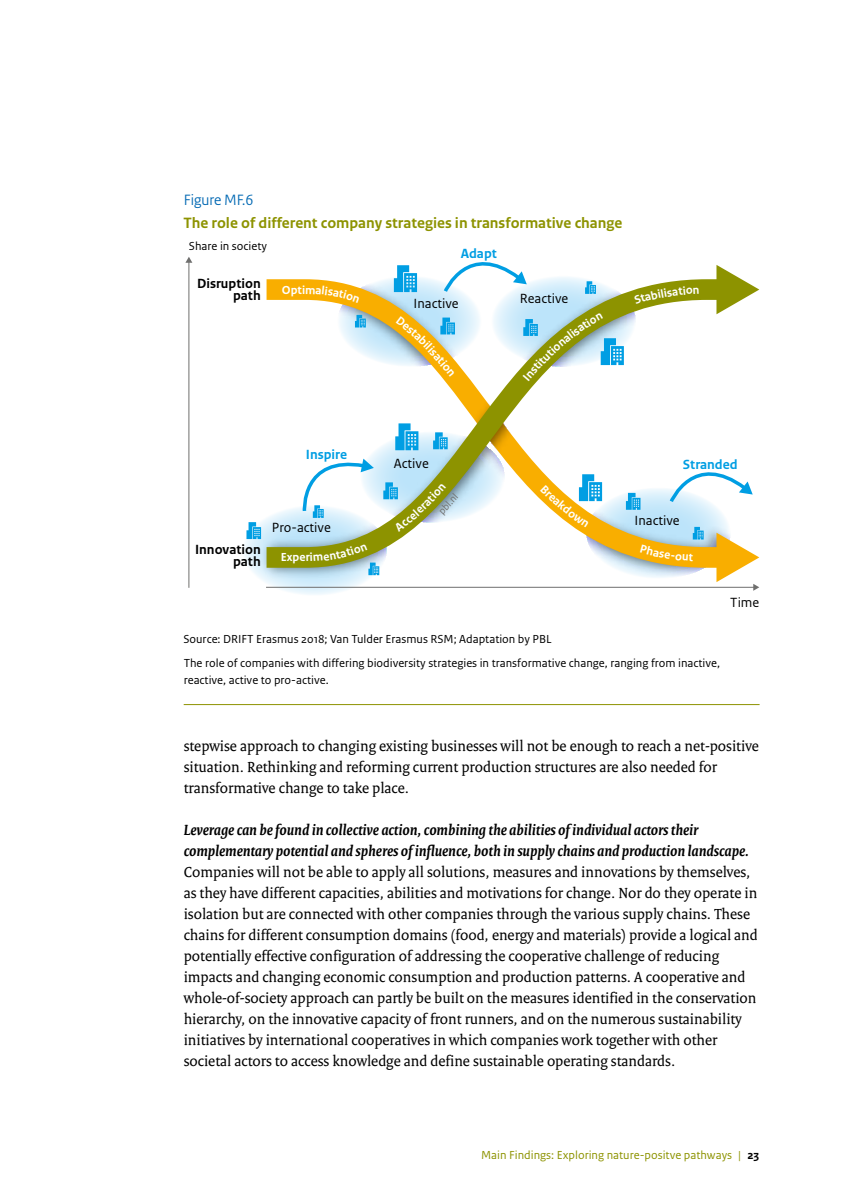
<style>
.page{position:relative;width:844px;height:1191px;background:#fff}
.page>*{position:absolute;margin:0;border:0;box-sizing:border-box;transform-origin:0 0}
.P_Broodtekst_Serif{font:15.75px/21px "Rijksoverheid Serif";color:#000}
.P_PBL_Tussenkop_curs{font:italic 700 15.75px/21px "Rijksoverheid Serif";color:#000}
.t1{font:15.75px "Rijksoverheid Sans Text Bold 6";color:#8d9300}
.P_Broodtekst_Serif-2{font:15.75px "Rijksoverheid Sans Heading";color:#0068b3}
.t2{font:14px "Rijksoverheid Sans Text Regular 6";color:#000}
.t3{font:14px/12.2px "Rijksoverheid Sans Text Bold 6";color:#000;text-align:right}
.t4{font:14px "Rijksoverheid Sans Text Bold 6";color:#009ee3}
.P_Fotobijschrift{font:12.25px/17.5px "Rijksoverheid Sans Text";color:#000}
.t5{font:12.25px "Rijksoverheid Sans Text Regular 6";color:#000}
.t6{font:12.25px "Rijksoverheid Sans Text";color:#8d9300}
.t7{font:12.25px "Rijksoverheid Sans Text Bold 6";color:#fff}
.t8{font:10.33px "Rijksoverheid Sans Text Regular 6";color:#6f6f6e}
.s1{font-weight:700;color:#000}
</style>
<div class="page">
<hr style="left:184px;top:704px;width:575px;height:1px;background:#8d9300">
<img style="left:258px;top:262px;width:502px;height:321px">
<svg style="left:246px;top:269px;width:498px;height:309px"></svg>
<svg style="left:716px;top:265px;width:43px;height:49px"></svg>
<hr style="left:188px;top:262px;width:1px;height:325px;background:#6f6f6e">
<svg style="left:185px;top:257px;width:7px;height:6px"></svg>
<hr style="left:266px;top:587px;width:488px;height:1px;background:#6f6f6e">
<svg style="left:716px;top:533px;width:43px;height:58px"></svg>
<svg style="left:301px;top:455px;width:73px;height:63px"></svg>
<svg style="left:585px;top:281px;width:10px;height:13px"></svg>
<svg style="left:355px;top:315px;width:11px;height:12px"></svg>
<svg style="left:433px;top:432px;width:14px;height:17px"></svg>
<svg style="left:246px;top:522px;width:15px;height:17px"></svg>
<svg style="left:625px;top:493px;width:15px;height:17px"></svg>
<svg style="left:395px;top:423px;width:23px;height:27px"></svg>
<svg style="left:394px;top:265px;width:23px;height:27px"></svg>
<svg style="left:306px;top:286px;width:53px;height:16px"></svg>
<svg style="left:396px;top:316px;width:59px;height:61px;background:#d6c888"></svg>
<svg style="left:540px;top:474px;width:62px;height:53px"></svg>
<svg style="left:640px;top:527px;width:63px;height:34px;background:#cfc176"></svg>
<svg style="left:306px;top:543px;width:73px;height:32px;background:#96aa60"></svg>
<svg style="left:383px;top:482px;width:63px;height:49px;background:#a6bc85"></svg>
<svg style="left:522px;top:313px;width:101px;height:68px"></svg>
<svg style="left:633px;top:286px;width:65px;height:18px"></svg>
<p class="P_Broodtekst_Serif-2" style="left:184px;top:190px;width:71px">Figure MF.6</p>
<p class="t1" style="left:183px;top:213px;width:440px">The role of different company strategies in transformative change</p>
<p class="t5" style="left:189px;top:239px;width:80px">Share in society</p>
<p class="t3" style="left:197px;top:277px;width:65px">Disruption path</p>
<p class="t7" style="left:282px;top:283px;width:25px">Opti</p>
<p class="t4" style="left:460px;top:245px;width:38px">Adapt</p>
<p class="t2" style="left:413px;top:295px;width:46px">Inactive</p>
<p class="t2" style="left:519px;top:290px;width:50px">Reactive</p>
<p class="t4" style="left:306px;top:446px;width:43px">Inspire</p>
<p class="t3" style="left:195px;top:543px;width:67px">Innovation path</p>
<p class="t2" style="left:272px;top:519px;width:60px">Pro-active</p>
<p class="t7" style="left:281px;top:550px;width:26px">Expe</p>
<p class="t2" style="left:394px;top:455px;width:36px">Active</p>
<p class="t8" style="left:435px;top:509px;width:25px;rotate:-48deg">pbl.nl</p>
<p class="t5" style="left:183px;top:631px;width:370px">Source: DRIFT Erasmus 2018; Van Tulder Erasmus RSM; Adaptation by PBL</p>
<p class="t4" style="left:682px;top:456px;width:56px">Stranded</p>
<p class="t2" style="left:634px;top:512px;width:46px">Inactive</p>
<p class="t2" style="left:730px;top:595px;width:30px">Time</p>
<p class="P_Fotobijschrift" style="left:184px;top:654px;width:538px">The role of companies with differing biodiversity strategies in transformative change, ranging from inactive, reactive, active to pro-active.</p>
<p class="P_Broodtekst_Serif" style="left:184px;top:735px;width:576px">stepwise approach to changing existing businesses will not be enough to reach a net-positive situation. Rethinking and reforming current production structures are also needed for transformative change to take place.</p>
<p class="P_PBL_Tussenkop_curs" style="left:184px;top:819px;width:566px">Leverage can be found in collective action, combining the abilities of individual actors their complementary potential and spheres of influence, both in supply chains and production landscape.</p>
<p class="P_Broodtekst_Serif" style="left:184px;top:861px;width:575px">Companies will not be able to apply all solutions, measures and innovations by themselves, as they have different capacities, abilities and motivations for change. Nor do they operate in isolation but are connected with other companies through the various supply chains. These chains for different consumption domains (food, energy and materials) provide a logical and potentially effective configuration of addressing the cooperative challenge of reducing impacts and changing economic consumption and production patterns. A cooperative and whole-of-society approach can partly be built on the measures identified in the conservation hierarchy, on the innovative capacity of front runners, and on the numerous sustainability initiatives by international cooperatives in which companies work together with other societal actors to access knowledge and define sustainable operating standards.</p>
<p class="t6" style="left:481px;top:1148px;width:279px">Main Findings: Exploring nature-positve pathways | <span class="s1">23</span></p>
</div>
